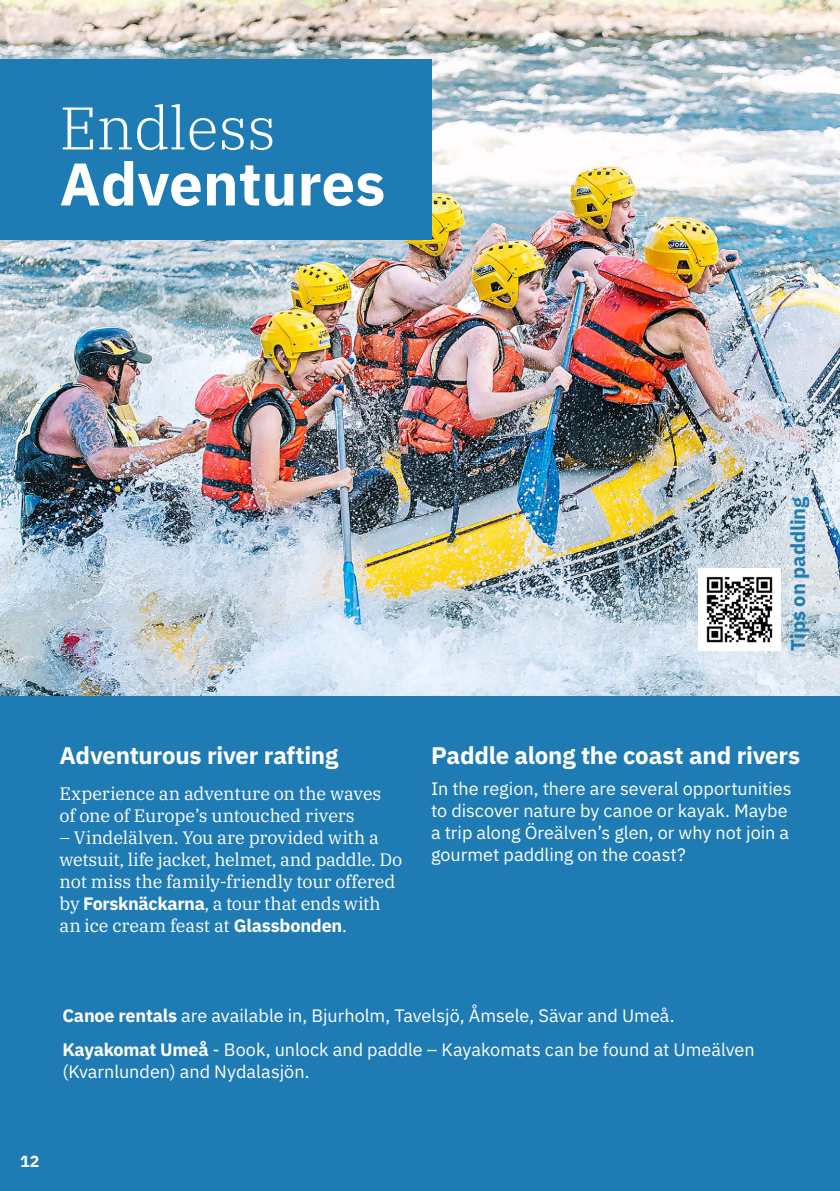
<style>
.page{position:relative;width:840px;height:1191px;background:#fff}
.page>*{position:absolute;margin:0;border:0;box-sizing:border-box;transform-origin:0 0}
.t1{font:700 60px "IBM Plex Sans";color:#fff}
.t2{font:300 60px "IBM Plex Serif";color:#fff}
.t3{font:700 24px "IBM Plex Sans";letter-spacing:-.01em;color:#fff}
.t4{font:700 20px "IBM Plex Sans";color:#1e7bb3}
.t5{font:18px/22px "IBM Plex Sans";color:#fff}
.t6{font:18px/22px "IBM Plex Serif";letter-spacing:-.01em;color:#fff}
.t7{font:700 16px "IBM Plex Sans";color:#fff}
.s1{font-family:"IBM Plex Sans";font-weight:700}
.s2{font-weight:700}
</style>
<div class="page">
<img style="left:0;top:0;width:839px;height:696px">
<div style="left:0;top:696px;width:839px;height:495px;background:#1e7bb3"></div>
<div style="left:0;top:60px;width:431px;height:180px;background:#1e7bb3"></div>
<img style="left:698px;top:568px;width:82px;height:82px">
<h1 class="t2" style="left:60px;top:83px;width:218px">Endless</h1>
<h1 class="t1" style="left:60px;top:136px;width:327px">Adventures</h1>
<p class="t4" style="left:781px;top:650px;width:156px;rotate:-90deg">Tips on paddling</p>
<h2 class="t3" style="left:60px;top:736px;width:280px">Adventurous river rafting</h2>
<p class="t6" style="left:60px;top:781px;width:323px">Experience an adventure on the waves of one of Europe’s untouched rivers</p>
<p class="t6" style="left:60px;top:825px;width:344px">– Vindelälven. You are provided with a wetsuit, life jacket, helmet, and paddle. Do not miss the family-friendly tour offered by <span class="s1">Forsknäckarna</span>, a tour that ends with an ice cream feast at <span class="s1">Glassbonden</span>.</p>
<h2 class="t3" style="left:431px;top:736px;width:370px">Paddle along the coast and rivers</h2>
<p class="t5" style="left:431px;top:776px;width:362px">In the region, there are several opportunities to discover nature by canoe or kayak. Maybe a trip along Öreälven’s glen, or why not join a gourmet paddling on the coast?</p>
<p class="t5" style="left:62px;top:997px;width:693px;line-height:33.4px"><span class="s2">Canoe rentals</span> are available in, Bjurholm, Tavelsjö, Åmsele, Sävar and Umeå.<br><span class="s2">Kayakomat Umeå</span> - Book, unlock and paddle – Kayakomats can be found at Umeälven</p>
<p class="t5" style="left:62px;top:1058px;width:248px">(Kvarnlunden) and Nydalasjön.</p>
<p class="t7" style="left:20px;top:1149px;width:21px">12</p>
</div>
